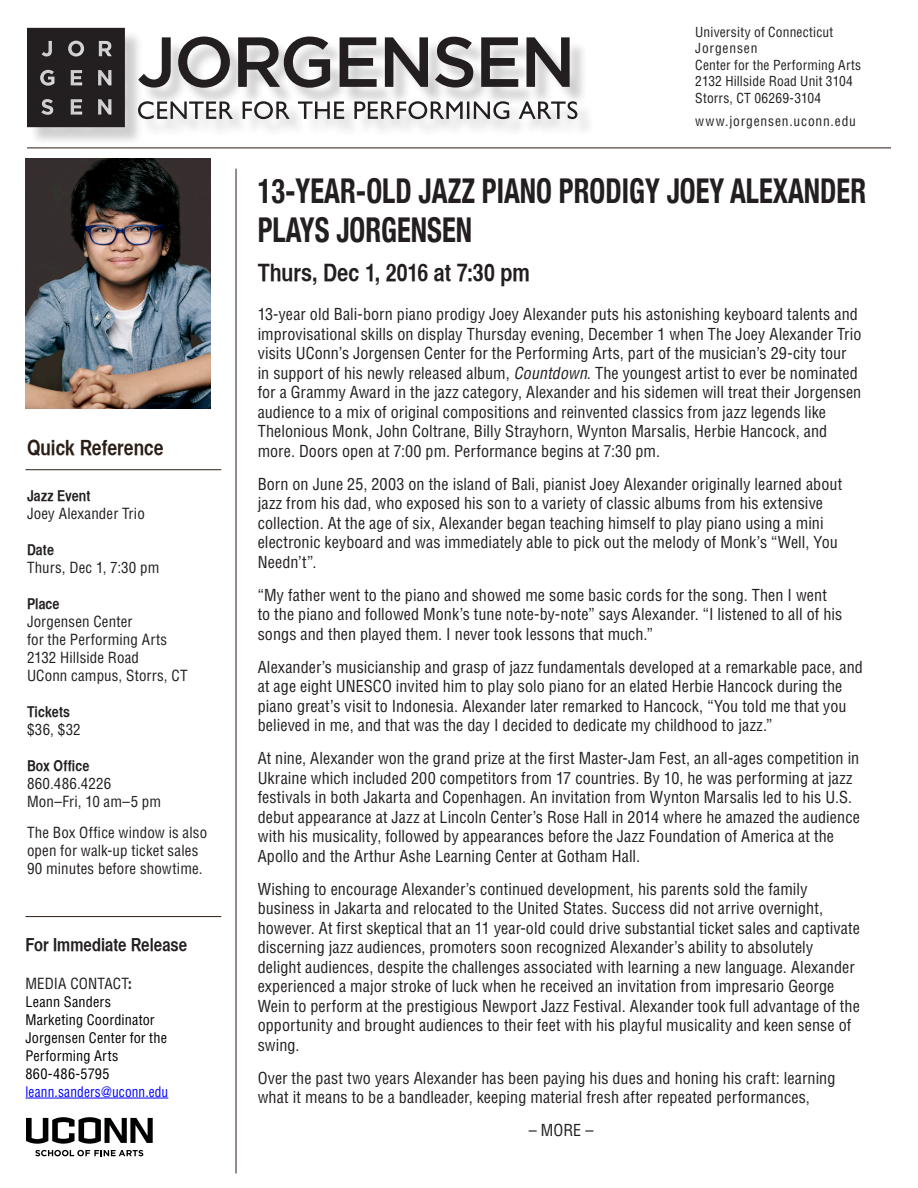
<style>
.page{position:relative;width:918px;height:1188px;background:#fff}
.page>*{position:absolute;margin:0;border:0;box-sizing:border-box;transform-origin:0 0}
.t1{font:700 condensed 34.2px/39px "Helvetica Neue";color:#231f20;scale:.83 1}
.t2{font:24px "Helvetica CY Bold";color:#231f20}
.t3{font:21px "Helvetica CY Bold";color:#2b1e17}
.t4{font:18px "Helvetica CY Bold";color:#231f20}
.t5{font:condensed 16.2px/19.5px "Helvetica LT Std";letter-spacing:.005em;color:#231f20}
.t6{font:condensed 15px/18px "Helvetica LT Std";letter-spacing:.01em;color:#231f20}
.t7{font:15px/18px "Helvetica CY Bold";letter-spacing:.005em;color:#231f20}
.t8{font:condensed 14.25px/18px "Helvetica LT Std";letter-spacing:.01em;color:#000}
.t9{font:condensed 13.5px/16.5px "Helvetica LT Std";letter-spacing:.015em;color:#231f20}
.t10{font:condensed 13.5px "Helvetica LT Std";letter-spacing:.065em;color:#231f20}
.t11{font:condensed 13.5px "Helvetica LT Std";letter-spacing:.06em;color:#231f20}
.s1{font-family:"Helvetica CY Bold";font-stretch:normal}
.s2{font-family:"Helvetica LT Std";font-stretch:condensed}
.s3{font-family:"Helvetica Neue";font-weight:700}
.s4{color:#00f}
.s5{font-style:italic}
</style>
<div class="page">
<hr style="left:26px;top:1098px;width:142px;height:1px;background:#00f">
<hr style="left:26px;top:469px;width:195px;height:1px;background:#2b1e17">
<hr style="left:27px;top:148px;width:864px;height:1px;background:#2b1e17">
<hr style="left:26px;top:916px;width:195px;height:1px;background:#2b1e17">
<hr style="left:236px;top:169px;width:1px;height:1004px;background:#2b1e17">
<div style="left:29px;top:30px;width:115px;height:116px;background:#231f20;opacity:.22"></div>
<svg style="left:27px;top:28px;width:98px;height:99px"></svg>
<div style="left:141px;top:104px;width:454px;height:34px;background:#f7f7f7"></div>
<svg style="left:138px;top:101px;width:439px;height:18px"></svg>
<div style="left:142px;top:39px;width:446px;height:67px;background:#231f20;opacity:.22"></div>
<svg style="left:138px;top:37px;width:432px;height:51px"></svg>
<svg style="left:26px;top:1117px;width:127px;height:27px"></svg>
<svg style="left:35px;top:1150px;width:108px;height:6px"></svg>
<img style="left:26px;top:158px;width:185px;height:250px">
<p class="t3" style="left:27px;top:435px;width:138px">Quick Reference</p>
<p class="t6" style="left:27px;top:486px;width:119px"><span class="s1">Jazz Event<br></span>Joey Alexander Trio</p>
<p class="t6" style="left:27px;top:540px;width:134px"><span class="s1">Date<br></span>Thurs, Dec 1, 7:30 pm</p>
<p class="t6" style="left:27px;top:594px;width:162px"><span class="s1">Place<br></span>Jorgensen Center<br>for the Performing Arts<br>2132 Hillside Road<br>UConn campus, Storrs, CT</p>
<p class="t7" style="left:27px;top:702px;width:55px">Tickets <span class="s2">$36, $32</span></p>
<p class="t6" style="left:27px;top:756px;width:136px"><span class="s1">Box Office<br></span>860.486.4226<br>Mon–Fri, 10 am–5 pm</p>
<p class="t6" style="left:27px;top:824px;width:182px">The Box Office window is also open for walk-up ticket sales<br>90 minutes before showtime.</p>
<p class="t4" style="left:26px;top:934px;width:163px">For Immediate Release</p>
<p class="t6" style="left:26px;top:974px;width:108px">MEDIA CONTACT<span class="s3">:</span></p>
<p class="t8" style="left:26px;top:992px;width:144px">Leann Sanders<br>Marketing Coordinator<br>Jorgensen Center for the<br>Performing Arts<br>860-486-5795 <span class="s4">leann.sanders@uconn.edu</span></p>
<p class="t9" style="left:695px;top:23px;width:140px">University of Connecticut</p>
<p class="t11" style="left:695px;top:40px;width:64px">Jorgensen</p>
<p class="t9" style="left:695px;top:56px;width:168px">Center for the Performing Arts</p>
<p class="t9" style="left:695px;top:73px;width:159px">2132 Hillside Road Unit 3104<br>Storrs, CT 06269-3104</p>
<p class="t10" style="left:695px;top:113px;width:162px">www.jorgensen.uconn.edu</p>
<p class="t1" style="left:258px;top:169px;width:735px">13-YEAR-OLD JAZZ PIANO PRODIGY JOEY ALEXANDER<br>PLAYS JORGENSEN</p>
<p class="t2" style="left:258px;top:258px;width:274px">Thurs, Dec 1, 2016 at 7:30 pm</p>
<p class="t5" style="left:258px;top:305px;width:605px">13-year old Bali-born piano prodigy Joey Alexander puts his astonishing keyboard talents and improvisational skills on display Thursday evening, December 1 when The Joey Alexander Trio visits UConn’s Jorgensen Center for the Performing Arts, part of the musician’s 29-city tour in support of his newly released album, <span class="s5">Countdown</span>. The youngest artist to ever be nominated for a Grammy Award in the jazz category, Alexander and his sidemen will treat their Jorgensen audience to a mix of original compositions and reinvented classics from jazz legends like Thelonious Monk, John Coltrane, Billy Strayhorn, Wynton Marsalis, Herbie Hancock, and more. Doors open at 7:00 pm. Performance begins at 7:30 pm.</p>
<p class="t5" style="left:258px;top:474px;width:586px">Born on June 25, 2003 on the island of Bali, pianist Joey Alexander originally learned about jazz from his dad, who exposed his son to a variety of classic albums from his extensive collection. At the age of six, Alexander began teaching himself to play piano using a mini electronic keyboard and was immediately able to pick out the melody of Monk’s “Well, You Needn’t”.</p>
<p class="t5" style="left:258px;top:585px;width:586px">“My father went to the piano and showed me some basic cords for the song. Then I went to the piano and followed Monk’s tune note-by-note” says Alexander. “I listened to all of his songs and then played them. I never took lessons that much.”</p>
<p class="t5" style="left:258px;top:657px;width:607px">Alexander’s musicianship and grasp of jazz fundamentals developed at a remarkable pace, and at age eight UNESCO invited him to play solo piano for an elated Herbie Hancock during the piano great’s visit to Indonesia. Alexander later remarked to Hancock, “You told me that you believed in me, and that was the day I decided to dedicate my childhood to jazz.”</p>
<p class="t5" style="left:258px;top:749px;width:604px">At nine, Alexander won the grand prize at the first Master-Jam Fest, an all-ages competition in Ukraine which included 200 competitors from 17 countries. By 10, he was performing at jazz festivals in both Jakarta and Copenhagen. An invitation from Wynton Marsalis led to his U.S. debut appearance at Jazz at Lincoln Center’s Rose Hall in 2014 where he amazed the audience with his musicality, followed by appearances before the Jazz Foundation of America at the Apollo and the Arthur Ashe Learning Center at Gotham Hall.</p>
<p class="t5" style="left:258px;top:879px;width:604px">Wishing to encourage Alexander’s continued development, his parents sold the family business in Jakarta and relocated to the United States. Success did not arrive overnight, however. At first skeptical that an 11 year-old could drive substantial ticket sales and captivate discerning jazz audiences, promoters soon recognized Alexander’s ability to absolutely delight audiences, despite the challenges associated with learning a new language. Alexander experienced a major stroke of luck when he received an invitation from impresario George Wein to perform at the prestigious Newport Jazz Festival. Alexander took full advantage of the opportunity and brought audiences to their feet with his playful musicality and keen sense of swing.</p>
<p class="t5" style="left:258px;top:1068px;width:579px">Over the past two years Alexander has been paying his dues and honing his craft: learning what it means to be a bandleader, keeping material fresh after repeated performances,</p>
<p class="t5" style="left:529px;top:1121px;width:66px">– MORE –</p>
</div>
